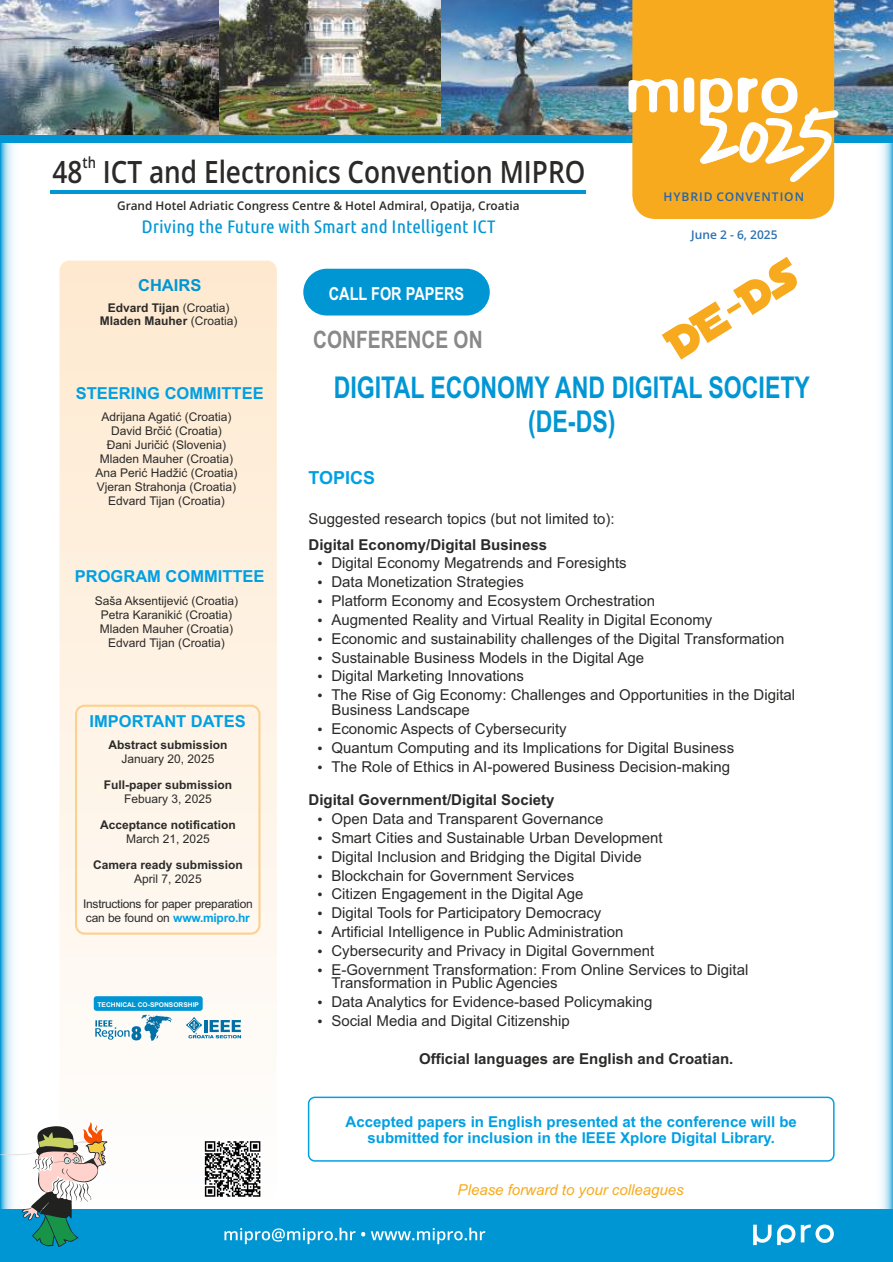
<style>
.page{position:relative;width:893px;height:1262px;background:#fff}
.page>*{position:absolute;margin:0;border:0;box-sizing:border-box;transform-origin:0 0}
.t1{font:600 30.75px "Open Sans";color:#2b2a29;scale:.85 1}
.t2{font:700 30px/34.3px "Arial Narrow";color:#0096d4;text-align:center;scale:.94 1}
.t3{font:700 24px "Arial Narrow";color:#898989}
.t4{font:18px "Ubuntu Condensed";color:#0096d4;scale:1.09 1}
.t5{font:700 18px "Arial Narrow";color:#fefefe}
.t6{font:700 18px "Arial";color:#00a0e3}
.t7{font:700 16.5px "Arial";color:#00a0e3}
.t8{font:700 16.5px "Arial";color:#0096d4}
.t9{font:600 15.3px "Open Sans";color:#2b2a29;scale:.85 1}
.t10{font:15px/18.9px "Arial";color:#2b2a29}
.t11{font:700 15px/16.8px "Arial";color:#00a0e3;text-align:center}
.t12{font:700 15px "Arial";color:#2b2a29}
.t13{font:italic 15px "Arial";color:#f7aa1d}
.t14{font:12px/14px "Arial";color:#2b2a29;text-align:center}
.t15{font:700 12px/13.4px "Arial";color:#2b2a29;text-align:center}
.t16{font:12px/25.5px "Arial";letter-spacing:-.02em;color:#2b2a29;text-align:center}
.t17{font:600 12px "Open Sans";color:#2b2a29}
.t18{font:600 12px "Open Sans";letter-spacing:.08em;color:#2364ad}
.t19{font:600 12px "Open Sans";color:#2d71b0}
.t20{font:700 6.6px "Arial";color:#fff}
.s1{font-weight:400}
.s2{font-weight:700;color:#00a0e3}
</style>
<div class="page">
<svg style="left:881px;top:143px;width:12px;height:1066px"></svg>
<svg style="left:0;top:143px;width:14px;height:979px;background:#a8dbf0"></svg>
<div style="left:60px;top:261px;width:217px;height:937px;background:linear-gradient(to bottom,#fee9cf,#fefefd);border-radius:10px"></div>
<div style="left:0;top:1209px;width:893px;height:53px;background:#0096d4"></div>
<svg style="left:753px;top:1224px;width:18px;height:21px"></svg>
<svg style="left:777px;top:1224px;width:56px;height:21px"></svg>
<svg style="left:224px;top:1227px;width:261px;height:17px"></svg>
<svg style="left:0;top:1122px;width:107px;height:125px"></svg>
<div style="left:303px;top:269px;width:187px;height:46px;background:#0096d4;border-radius:23px"></div>
<div style="left:308px;top:1096px;width:526px;height:65px;border:1px solid #00a0e3;border-radius:6px"></div>
<svg style="left:662px;top:257px;width:135px;height:102px"></svg>
<svg style="left:95px;top:1014px;width:77px;height:26px"></svg>
<svg style="left:186px;top:1017px;width:55px;height:21px"></svg>
<div style="left:94px;top:996px;width:109px;height:14px;background:#0096d4;border-radius:3px"></div>
<div style="left:75px;top:704px;width:185px;height:230px;border:2px solid #fcd08f;border-radius:9px"></div>
<div style="left:0;top:98px;width:893px;height:45px;background:#0096d4"></div>
<img style="left:838px;top:0;width:55px;height:134px">
<img style="left:219px;top:0;width:409px;height:134px">
<img style="left:0;top:0;width:219px;height:134px">
<hr style="left:50px;top:190px;width:535px;height:4px;background:#0096d4">
<svg style="left:628px;top:0;width:210px;height:219px;background:#f5b643"></svg>
<svg style="left:203px;top:1139px;width:59px;height:59px"></svg>
<svg style="left:205px;top:1141px;width:55px;height:55px"></svg>
<p class="t9" style="left:82px;top:156px;width:17px">th</p>
<h1 class="t1" style="left:53px;top:160px;width:628px">48 ICT and Electronics Convention MIPRO</h1>
<p class="t17" style="left:117px;top:200px;width:404px">Grand Hotel Adriatic Congress Centre &amp; Hotel Admiral, Opatija, Croatia</p>
<p class="t4" style="left:141px;top:219px;width:326px">Driving the Future with Smart and Intelligent ICT</p>
<p class="t8" style="left:138px;top:279px;width:65px">CHAIRS</p>
<p class="t15" style="left:100px;top:302px;width:139px">Edvard Tijan <span class="s1">(Croatia)<br></span>Mladen Mauher <span class="s1">(Croatia)</span></p>
<p class="t5" style="left:329px;top:286px;width:137px">CALL FOR PAPERS</p>
<h3 class="t3" style="left:313px;top:331px;width:171px">CONFERENCE ON</h3>
<p class="t18" style="left:663px;top:192px;width:142px">HYBRID CONVENTION</p>
<p class="t19" style="left:691px;top:230px;width:88px">June 2 - 6, 2025</p>
<p class="t7" style="left:76px;top:387px;width:189px">STEERING COMMITTEE</p>
<p class="t14" style="left:95px;top:411px;width:144px">Adrijana Agatić (Croatia)<br>David Brčić (Croatia)<br>Đani Juričić (Slovenia)<br>Mladen Mauher (Croatia)<br>Ana Perić Hadžić (Croatia)<br>Vjeran Strahonja (Croatia)<br>Edvard Tijan (Croatia)</p>
<p class="t7" style="left:75px;top:570px;width:191px">PROGRAM COMMITTEE</p>
<p class="t14" style="left:95px;top:595px;width:145px">Saša Aksentijević (Croatia)<br>Petra Karanikić (Croatia)<br>Mladen Mauher (Croatia)<br>Edvard Tijan (Croatia)</p>
<p class="t7" style="left:89px;top:714px;width:158px">IMPORTANT DATES</p>
<p class="t15" style="left:109px;top:739px;width:120px">Abstract submission</p>
<p class="t14" style="left:122px;top:753px;width:94px">January 20, 2025</p>
<p class="t15" style="left:104px;top:779px;width:130px">Full-paper submission</p>
<p class="t14" style="left:124px;top:793px;width:89px">Febuary 3, 2025</p>
<p class="t15" style="left:100px;top:819px;width:137px">Acceptance notification</p>
<p class="t14" style="left:126px;top:833px;width:85px">March 21, 2025</p>
<p class="t15" style="left:93px;top:858px;width:151px">Camera ready submission</p>
<p class="t16" style="left:83px;top:867px;width:171px">April 7, 2025<br>Instructions for paper preparation</p>
<p class="t16" style="left:86px;top:906px;width:165px">can be found on <span class="s2">www.mipro.hr</span></p>
<p class="t20" style="left:97px;top:1001px;width:103px">TECHNICAL CO-SPONSORSHIP</p>
<h2 class="t2" style="left:334px;top:373px;width:508px">DIGITAL ECONOMY AND DIGITAL SOCIETY (DE-DS)</h2>
<p class="t6" style="left:308px;top:470px;width:68px">TOPICS</p>
<p class="t10" style="left:308px;top:510px;width:307px">Suggested research topics (but not limited to):</p>
<p class="t12" style="left:308px;top:538px;width:240px">Digital Economy/Digital Business</p>
<p class="t10" style="left:331px;top:555px;width:465px">Digital Economy Megatrends and Foresights<br>Data Monetization Strategies<br>Platform Economy and Ecosystem Orchestration<br>Augmented Reality and Virtual Reality in Digital Economy<br>Economic and sustainability challenges of the Digital Transformation Sustainable Business Models in the Digital Age<br>Digital Marketing Innovations<br>The Rise of Gig Economy: Challenges and Opportunities in the Digital</p>
<p class="t10" style="left:331px;top:702px;width:404px">Business Landscape<br>Economic Aspects of Cybersecurity<br>Quantum Computing and its Implications for Digital Business The Role of Ethics in AI-powered Business Decision-making</p>
<p class="t12" style="left:308px;top:794px;width:247px">Digital Government/Digital Society</p>
<p class="t10" style="left:331px;top:810px;width:418px">Open Data and Transparent Governance<br>Smart Cities and Sustainable Urban Development<br>Digital Inclusion and Bridging the Digital Divide<br>Blockchain for Government Services<br>Citizen Engagement in the Digital Age<br>Digital Tools for Participatory Democracy<br>Artificial Intelligence in Public Administration<br>Cybersecurity and Privacy in Digital Government E-Government Transformation: From Online Services to Digital</p>
<p class="t10" style="left:331px;top:975px;width:322px">Transformation in Public Agencies<br>Data Analytics for Evidence-based Policymaking<br>Social Media and Digital Citizenship</p>
<p class="t12" style="left:419px;top:1053px;width:316px">Official languages are English and Croatian.</p>
<p class="t11" style="left:345px;top:1114px;width:452px">Accepted papers in English presented at the conference will be submitted for inclusion in the IEEE Xplore Digital Library.</p>
<p class="t13" style="left:457px;top:1183px;width:227px">Please forward to your colleagues</p>
</div>
